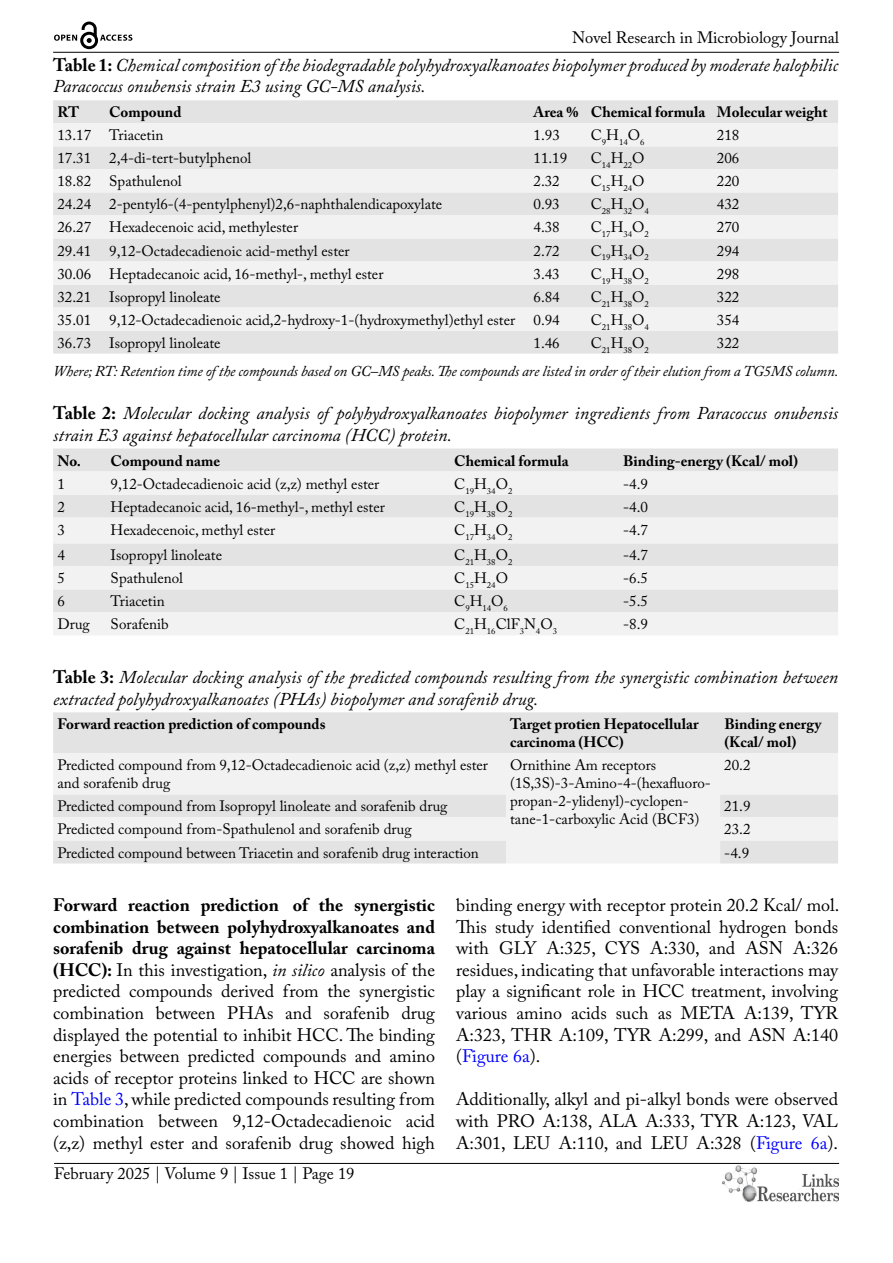
<style>
.page{position:relative;width:893px;height:1263px;background:#fff}
.page>*{position:absolute;margin:0;border:0;box-sizing:border-box;transform-origin:0 0}
.t1{font:18px/21.6px "Adobe Caslon Pro";color:#000;text-align:justify}
.t2{font:italic 18px/21.6px "Adobe Caslon Pro";color:#000}
.t3{font:16.5px "Adobe Caslon Pro";color:#000}
.t4{font:15px/18px "Adobe Caslon Pro";color:#000}
.t5{font:700 15px/18px "Adobe Caslon Pro";color:#000}
.t6{font:italic 15px "Adobe Caslon Pro";letter-spacing:-.01em;color:#000}
.t7{font:8.7px "Adobe Caslon Pro";color:#000}
.s1{font-weight:700;font-style:normal}
.s2{font-weight:700}
.s3{font-style:italic}
.s4{color:#00f}
</style>
<div class="page">
<hr style="left:53px;top:52px;width:786px;height:1px;background:#000">
<hr style="left:54px;top:1163px;width:785px;height:1px;background:#000">
<img style="left:722px;top:1166px;width:117px;height:36px">
<svg style="left:54px;top:22px;width:78px;height:27px"></svg>
<div style="left:53px;top:100px;width:785px;height:254px;background:#e3e3e3"></div>
<svg style="left:53px;top:123px;width:785px;height:208px;fill:#f2f2f2"></svg>
<div style="left:53px;top:448px;width:785px;height:23px;background:#e3e3e3"></div>
<svg style="left:53px;top:471px;width:785px;height:164px;fill:#f2f2f2"></svg>
<div style="left:53px;top:712px;width:785px;height:41px;background:#e3e3e3"></div>
<svg style="left:53px;top:753px;width:785px;height:110px;fill:#f2f2f2"></svg>
<p class="t3" style="left:572px;top:28px;width:268px">Novel Research in Microbiology Journal</p>
<p class="t2" style="left:53px;top:54px;width:786px"><span class="s1">Table 1:</span> Chemical composition of the biodegradable polyhydroxyalkanoates biopolymer produced by moderate halophilic<br>Paracoccus onubensis strain E3 using GC-MS analysis.</p>
<p class="t5" style="left:57px;top:103px;width:23px">RT</p>
<p class="t5" style="left:109px;top:103px;width:74px">Compound</p>
<p class="t5" style="left:533px;top:103px;width:295px">Area % Chemical formula Molecular weight</p>
<p class="t4" style="left:57px;top:126px;width:107px">13.17 Triacetin</p>
<p class="t4" style="left:533px;top:126px;width:28px">1.93</p>
<p class="t7" style="left:591px;top:137px;width:55px"><sup>C</sup>9<sup>H</sup>14<sup>O</sup>6</p>
<p class="t4" style="left:717px;top:126px;width:24px">218</p>
<p class="t4" style="left:57px;top:149px;width:195px">17.31 2,4-di-tert-butylphenol</p>
<p class="t4" style="left:533px;top:149px;width:35px">11.19</p>
<p class="t7" style="left:591px;top:160px;width:55px"><sup>C</sup>14<sup>H</sup>22<sup>O</sup></p>
<p class="t4" style="left:717px;top:149px;width:24px">206</p>
<p class="t4" style="left:57px;top:172px;width:126px">18.82 Spathulenol</p>
<p class="t4" style="left:533px;top:172px;width:28px">2.32</p>
<p class="t7" style="left:591px;top:183px;width:55px"><sup>C</sup>15<sup>H</sup>24<sup>O</sup></p>
<p class="t4" style="left:717px;top:172px;width:24px">220</p>
<p class="t4" style="left:57px;top:195px;width:386px">24.24 2-pentyl6-(4-pentylphenyl)2,6-naphthalendicapoxylate</p>
<p class="t4" style="left:533px;top:195px;width:28px">0.93</p>
<p class="t7" style="left:591px;top:206px;width:60px"><sup>C</sup>28<sup>H</sup>32<sup>O</sup>4</p>
<p class="t4" style="left:717px;top:195px;width:24px">432</p>
<p class="t4" style="left:57px;top:218px;width:242px">26.27 Hexadecenoic acid, methylester</p>
<p class="t4" style="left:533px;top:218px;width:28px">4.38</p>
<p class="t7" style="left:591px;top:229px;width:60px"><sup>C</sup>17<sup>H</sup>34<sup>O</sup>2</p>
<p class="t4" style="left:717px;top:218px;width:24px">270</p>
<p class="t4" style="left:57px;top:241px;width:294px">29.41 9,12-Octadecadienoic acid-methyl ester</p>
<p class="t4" style="left:533px;top:241px;width:28px">2.72</p>
<p class="t7" style="left:591px;top:252px;width:60px"><sup>C</sup>19<sup>H</sup>34<sup>O</sup>2</p>
<p class="t4" style="left:717px;top:241px;width:24px">294</p>
<p class="t4" style="left:57px;top:264px;width:328px">30.06 Heptadecanoic acid, 16-methyl-, methyl ester</p>
<p class="t4" style="left:533px;top:264px;width:28px">3.43</p>
<p class="t7" style="left:591px;top:275px;width:60px"><sup>C</sup>19<sup>H</sup>38<sup>O</sup>2</p>
<p class="t4" style="left:717px;top:264px;width:24px">298</p>
<p class="t4" style="left:57px;top:287px;width:165px">32.21 Isopropyl linoleate</p>
<p class="t4" style="left:533px;top:287px;width:28px">6.84</p>
<p class="t7" style="left:591px;top:298px;width:60px"><sup>C</sup>21<sup>H</sup>38<sup>O</sup>2</p>
<p class="t4" style="left:717px;top:287px;width:24px">322</p>
<p class="t4" style="left:57px;top:310px;width:504px">35.01 9,12-Octadecadienoic acid,2-hydroxy-1-(hydroxymethyl)ethyl ester 0.94</p>
<p class="t7" style="left:591px;top:321px;width:60px"><sup>C</sup>21<sup>H</sup>38<sup>O</sup>4</p>
<p class="t4" style="left:717px;top:310px;width:24px">354</p>
<p class="t4" style="left:57px;top:333px;width:165px">36.73 Isopropyl linoleate</p>
<p class="t4" style="left:533px;top:333px;width:28px">1.46</p>
<p class="t7" style="left:591px;top:344px;width:60px"><sup>C</sup>21<sup>H</sup>38<sup>O</sup>2</p>
<p class="t4" style="left:717px;top:333px;width:24px">322</p>
<p class="t6" style="left:53px;top:362px;width:787px">Where; RT: Retention time of the compounds based on GC–MS peaks. The compounds are listed in order of their elution from a TG5MS column.</p>
<p class="t2" style="left:53px;top:402px;width:786px"><span class="s1">Table 2:</span> Molecular docking analysis of polyhydroxyalkanoates biopolymer ingredients from Paracoccus onubensis strain E3 against hepatocellular carcinoma (HCC) protein.</p>
<p class="t5" style="left:57px;top:451px;width:164px">No. Compound name</p>
<p class="t5" style="left:454px;top:451px;width:116px">Chemical formula</p>
<p class="t5" style="left:623px;top:451px;width:176px">Binding-energy (Kcal/ mol)</p>
<p class="t4" style="left:57px;top:474px;width:9px">1</p>
<p class="t4" style="left:111px;top:474px;width:270px">9,12-Octadecadienoic acid (z,z) methyl ester</p>
<p class="t7" style="left:454px;top:485px;width:60px"><sup>C</sup>19<sup>H</sup>34<sup>O</sup>2</p>
<p class="t4" style="left:623px;top:474px;width:26px">-4.9</p>
<p class="t4" style="left:57px;top:497px;width:9px">2</p>
<p class="t4" style="left:111px;top:497px;width:276px">Heptadecanoic acid, 16-methyl-, methyl ester</p>
<p class="t7" style="left:454px;top:508px;width:60px"><sup>C</sup>19<sup>H</sup>38<sup>O</sup>2</p>
<p class="t4" style="left:623px;top:497px;width:26px">-4.0</p>
<p class="t4" style="left:57px;top:520px;width:9px">3</p>
<p class="t4" style="left:111px;top:520px;width:166px">Hexadecenoic, methyl ester</p>
<p class="t7" style="left:454px;top:531px;width:60px"><sup>C</sup>17<sup>H</sup>34<sup>O</sup>2</p>
<p class="t4" style="left:623px;top:520px;width:26px">-4.7</p>
<p class="t4" style="left:57px;top:546px;width:9px">4</p>
<p class="t4" style="left:111px;top:546px;width:113px">Isopropyl linoleate</p>
<p class="t7" style="left:454px;top:557px;width:60px"><sup>C</sup>21<sup>H</sup>38<sup>O</sup>2</p>
<p class="t4" style="left:623px;top:546px;width:26px">-4.7</p>
<p class="t4" style="left:57px;top:569px;width:9px">5</p>
<p class="t4" style="left:111px;top:569px;width:74px">Spathulenol</p>
<p class="t7" style="left:454px;top:580px;width:55px"><sup>C</sup>15<sup>H</sup>24<sup>O</sup></p>
<p class="t4" style="left:623px;top:569px;width:26px">-6.5</p>
<p class="t4" style="left:57px;top:592px;width:9px">6</p>
<p class="t4" style="left:111px;top:592px;width:56px">Triacetin</p>
<p class="t7" style="left:454px;top:603px;width:55px"><sup>C</sup>9<sup>H</sup>14<sup>O</sup>6</p>
<p class="t4" style="left:623px;top:592px;width:26px">-5.5</p>
<p class="t4" style="left:57px;top:615px;width:34px">Drug</p>
<p class="t4" style="left:111px;top:615px;width:60px">Sorafenib</p>
<p class="t4" style="left:454px;top:615px;width:104px">C<sub>21</sub>H<sub>16</sub>ClF<sub>3</sub>N<sub>4</sub>O<sub>3</sub></p>
<p class="t4" style="left:623px;top:615px;width:26px">-8.9</p>
<p class="t2" style="left:53px;top:666px;width:786px"><span class="s1">Table 3:</span> Molecular docking analysis of the predicted compounds resulting from the synergistic combination between extracted polyhydroxyalkanoates (PHAs) biopolymer and sorafenib drug.</p>
<p class="t5" style="left:57px;top:715px;width:270px">Forward reaction prediction of compounds</p>
<p class="t5" style="left:510px;top:715px;width:190px">Target protien Hepatocellular carcinoma (HCC)</p>
<p class="t5" style="left:724px;top:715px;width:98px">Binding energy (Kcal/ mol)</p>
<p class="t4" style="left:57px;top:756px;width:432px">Predicted compound from 9,12-Octadecadienoic acid (z,z) methyl ester and sorafenib drug</p>
<p class="t4" style="left:510px;top:756px;width:202px">Ornithine Am receptors (1S,3S)-3-Amino-4-(hexafluoro&shy;propan-2-ylidenyl)-cyclopen&shy;tane-1-carboxylic Acid (BCF3)</p>
<p class="t4" style="left:724px;top:756px;width:28px">20.2</p>
<p class="t4" style="left:57px;top:797px;width:392px">Predicted compound from Isopropyl linoleate and sorafenib drug</p>
<p class="t4" style="left:724px;top:797px;width:28px">21.9</p>
<p class="t4" style="left:57px;top:820px;width:356px">Predicted compound from-Spathulenol and sorafenib drug</p>
<p class="t4" style="left:724px;top:820px;width:28px">23.2</p>
<p class="t4" style="left:57px;top:843px;width:423px">Predicted compound between Triacetin and sorafenib drug interaction</p>
<p class="t4" style="left:724px;top:843px;width:26px">-4.9</p>
<p class="t1" style="left:53px;top:894px;width:383px"><span class="s2">Forward reaction prediction of the synergistic combination between polyhydroxyalkanoates and sorafenib drug against hepatocellular carcinoma (HCC):</span> In this investigation, <span class="s3">in silico</span> analysis of the predicted compounds derived from the synergistic combination between PHAs and sorafenib drug displayed the potential to inhibit HCC. The binding energies between predicted compounds and amino acids of receptor proteins linked to HCC are shown in <span class="s4">Table 3</span>, while predicted compounds resulting from combination between 9,12-Octadecadienoic acid (z,z) methyl ester and sorafenib drug showed high</p>
<p class="t1" style="left:456px;top:894px;width:385px">binding energy with receptor protein 20.2 Kcal/ mol.<br>This study identified conventional hydrogen bonds with GLY A:325, CYS A:330, and ASN A:326 residues, indicating that unfavorable interactions may play a significant role in HCC treatment, involving various amino acids such as META A:139, TYR A:323, THR A:109, TYR A:299, and ASN A:140 (<span class="s4">Figure 6a</span>).</p>
<p class="t1" style="left:456px;top:1088px;width:383px">Additionally, alkyl and pi-alkyl bonds were observed with PRO A:138, ALA A:333, TYR A:123, VAL A:301, LEU A:110, and LEU A:328 (<span class="s4">Figure 6a</span>).</p>
<p class="t3" style="left:54px;top:1164px;width:302px">February 2025 | Volume 9 | Issue 1 | Page 19</p>
</div>
